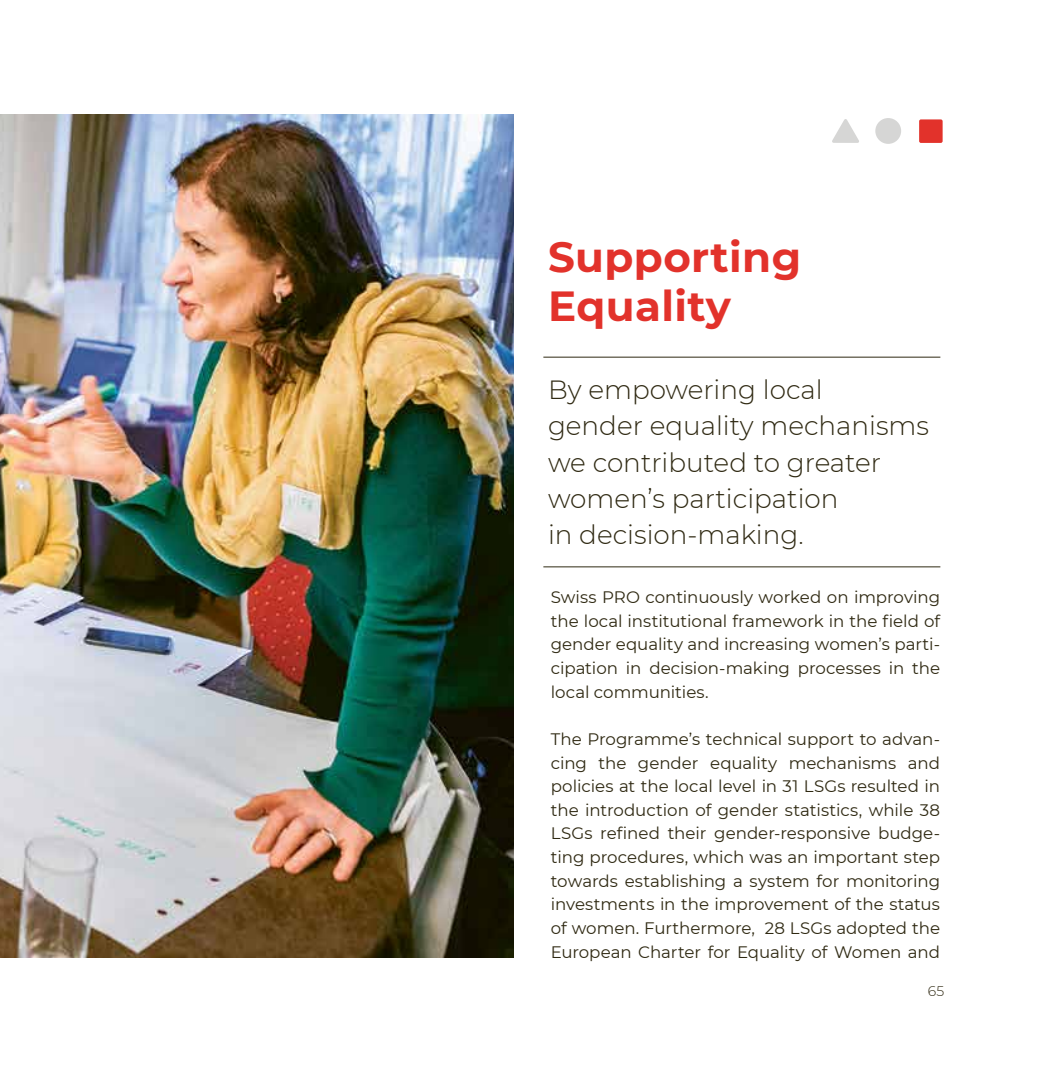
<style>
.page{position:relative;width:1057px;height:1072px;background:#fff}
.page>*{position:absolute;margin:0;border:0;box-sizing:border-box;transform-origin:0 0}
.t1{font:700 42px/49px "Montserrat";letter-spacing:.01em;color:#e2322b}
.t2{font:300 26.25px/36.2px "Montserrat";color:#2f2912}
.t3{font:16.62px/23.6px "Montserrat";color:#2f2912;text-align:justify}
.t4{font:300 14px "Montserrat";color:#2f2912}
</style>
<div class="page">
<hr style="left:543px;top:357px;width:397px;height:1px;background:#2f2912">
<hr style="left:543px;top:566px;width:397px;height:1px;background:#2f2912">
<div style="left:875px;top:118px;width:26px;height:26px;background:#d6d6d5;border-radius:50%"></div>
<div style="left:919px;top:119px;width:23px;height:24px;background:#e2322b;border-radius:2px"></div>
<svg style="left:832px;top:119px;width:27px;height:24px"></svg>
<img style="left:0;top:115px;width:513px;height:842px">
<h1 class="t1" style="left:548px;top:231px;width:255px">Supporting<br>Equality</h1>
<h2 class="t2" style="left:548px;top:370px;width:382px">By empowering local<br>gender equality mechanisms we contributed to greater women’s participation<br>in decision-making.</h2>
<p class="t3" style="left:551px;top:584px;width:391px">Swiss PRO continuously worked on improving the local institutional framework in the field of gender equality and increasing women’s parti&shy;cipation in decision-making processes in the local communities.</p>
<p class="t3" style="left:551px;top:726px;width:391px">The Programme’s technical support to advan&shy;cing the gender equality mechanisms and policies at the local level in 31 LSGs resulted in the introduction of gender statistics, while 38<br>LSGs refined their gender-responsive budge&shy;ting procedures, which was an important step towards establishing a system for monitoring investments in the improvement of the status of women. Furthermore, 28 LSGs adopted the European Charter for Equality of Women and</p>
<p class="t4" style="left:927px;top:981px;width:18px">65</p>
</div>
